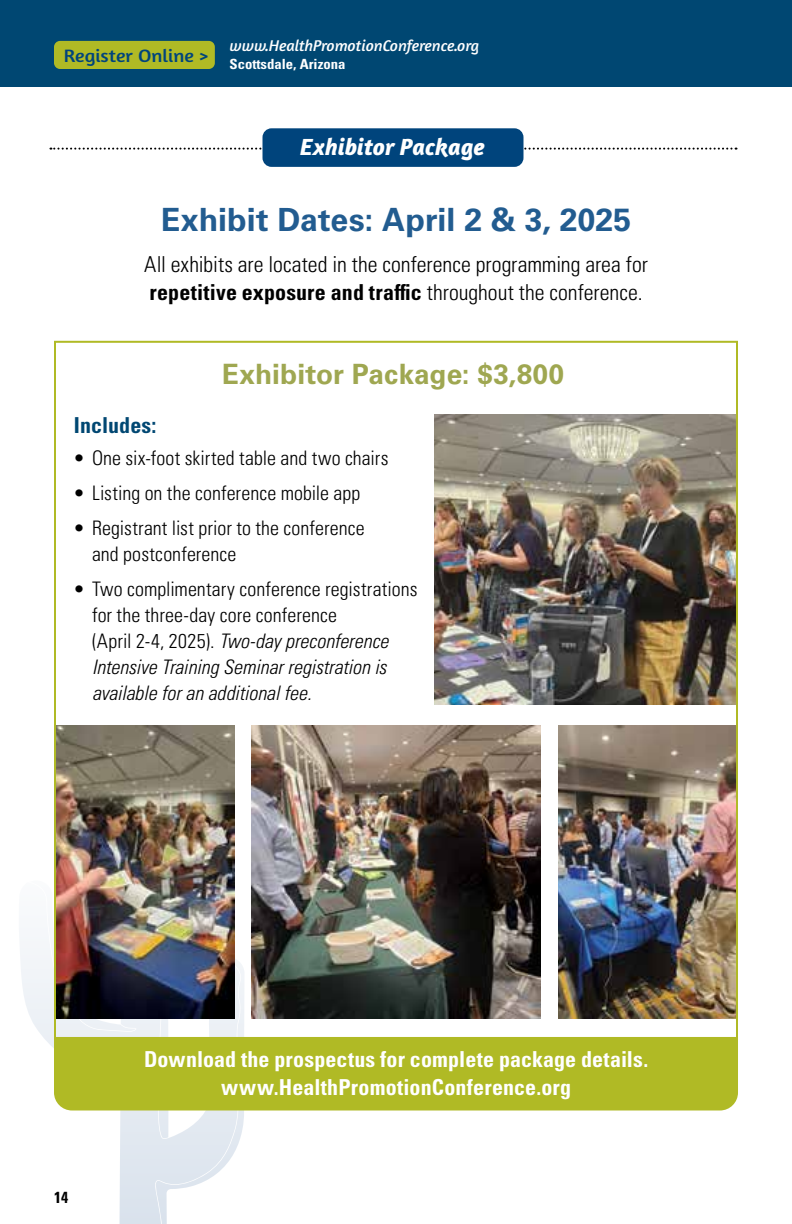
<style>
.page{position:relative;width:792px;height:1224px;background:#fff}
.page>*{position:absolute;margin:0;border:0;box-sizing:border-box;transform-origin:0 0}
.t1{font:700 32px "Univers LT Pro 65";letter-spacing:.005em;color:#225c90}
.t2{font:700 28px "Univers LT Pro 65";color:#9fa751}
.t3{font:italic 700 24px "Amaranth";letter-spacing:-.005em;color:#fff}
.t4{font:300 condensed 22px/28px "Univers LT Pro";color:#000}
.t5{font:700 condensed 22px/28px "Univers LT Pro";letter-spacing:.005em;color:#fff;text-align:center}
.t6{font:700 condensed 22px "Univers LT Pro";letter-spacing:.005em;color:#004772}
.t7{font:italic 300 condensed 20px/26px "Univers LT Pro";letter-spacing:-.005em;color:#000}
.t8{font:300 condensed 20px/26px "Univers LT Pro";letter-spacing:.005em;color:#000}
.t9{font:18.2px "Amaranth";color:#00447c;scale:1.1 1}
.t10{font:italic 16px "Amaranth";color:#fff}
.t11{font:700 condensed 16px "Univers LT Pro";color:#000}
.t12{font:700 condensed 14px "Univers LT Pro";color:#fff;scale:1.05 1}
.s1{font-weight:700}
.s2{font-style:normal}
</style>
<div class="page">
<div style="left:0;top:0;width:792px;height:86px;background:#004772"></div>
<div style="left:54px;top:41px;width:161px;height:28px;background:#b0ba25;border-radius:6px"></div>
<svg style="left:20px;top:937px;width:10px;height:79px"></svg>
<svg style="left:30px;top:765px;width:215px;height:459px"></svg>
<img style="left:252px;top:725px;width:289px;height:293px">
<img style="left:57px;top:725px;width:177px;height:293px">
<img style="left:558px;top:725px;width:177px;height:293px">
<svg style="left:50px;top:148px;width:687px;height:2px"></svg>
<div style="left:262px;top:128px;width:262px;height:39px;background:#00447c;border-radius:9px"></div>
<img style="left:434px;top:415px;width:301px;height:290px">
<div style="left:54px;top:1037px;width:684px;height:73px;background:#b0ba25"></div>
<p class="t9" style="left:64px;top:45px;width:133px">Register Online &gt;</p>
<p class="t10" style="left:230px;top:36px;width:251px">www.HealthPromotionConference.org</p>
<p class="t12" style="left:230px;top:55px;width:112px">Scottsdale, Arizona</p>
<p class="t3" style="left:300px;top:132px;width:186px">Exhibitor Package</p>
<h1 class="t1" style="left:161px;top:197px;width:472px">Exhibit Dates: April 2 &amp; 3, 2025</h1>
<p class="t4" style="left:144px;top:249px;width:505px">All exhibits are located in the conference programming area for <span class="s1">repetitive exposure and traffic</span> throughout the conference.</p>
<h2 class="t2" style="left:222px;top:355px;width:344px">Exhibitor Package: $3,800</h2>
<p class="t6" style="left:74px;top:412px;width:84px">Includes:</p>
<p class="t8" style="left:74px;top:444px;width:316px">• One six-foot skirted table and two chairs</p>
<p class="t8" style="left:74px;top:479px;width:288px">• Listing on the conference mobile app</p>
<p class="t8" style="left:92px;top:514px;width:274px;text-indent:-18px">• Registrant list prior to the conference and postconference</p>
<p class="t7" style="left:92px;top:575px;width:327px;text-indent:-18px"><span class="s2">• Two complimentary conference registrations for the three-day core conference<br>(April 2-4, 2025).</span> Two-day preconference Intensive Training Seminar registration is available for an additional fee.</p>
<p class="t11" style="left:54px;top:1187px;width:16px">14</p>
<p class="t5" style="left:144px;top:1045px;width:506px">Download the prospectus for complete package details. www.HealthPromotionConference.org</p>
</div>
